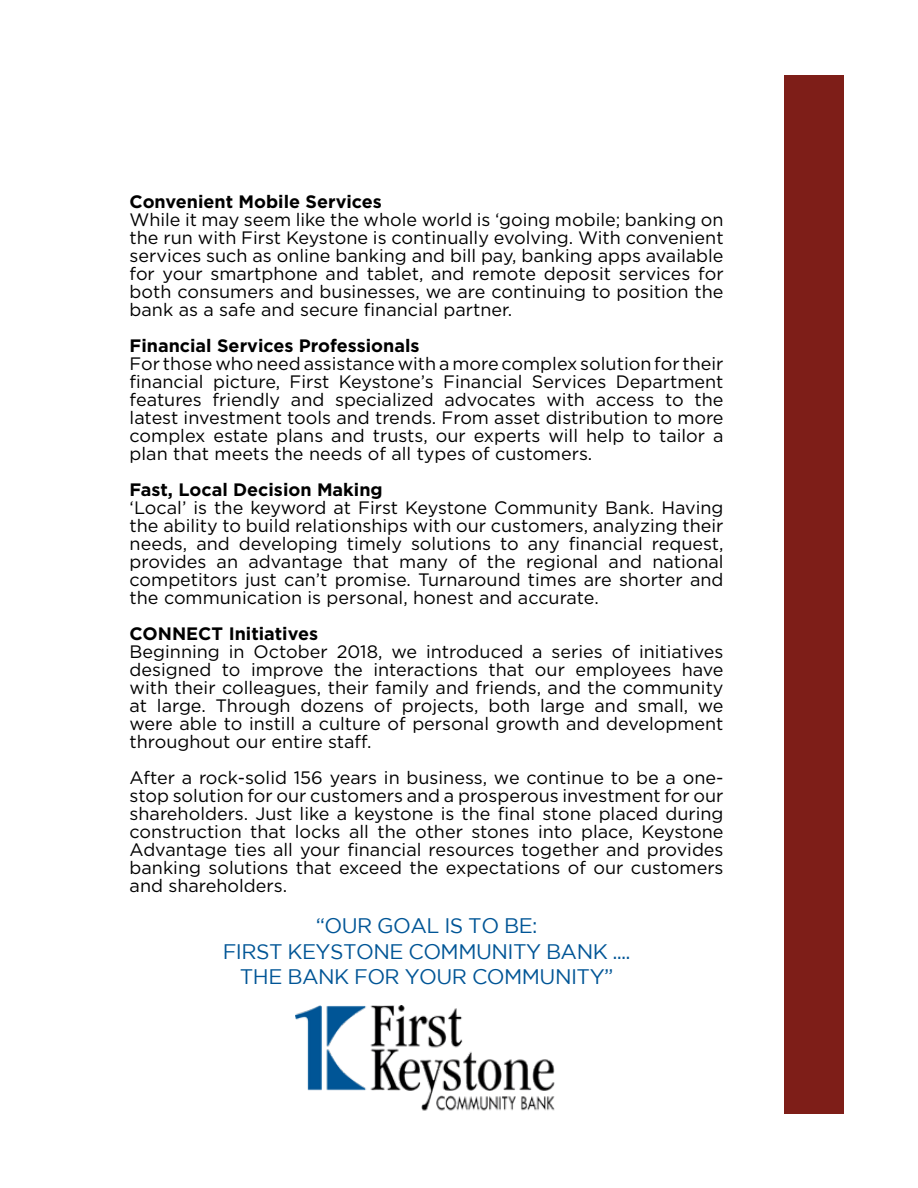
<style>
.page{position:relative;width:918px;height:1188px;background:#fff}
.page>*{position:absolute;margin:0;border:0;box-sizing:border-box;transform-origin:0 0}
.t1{font:21px/25.5px "Gotham";letter-spacing:-.025em;color:#005596;text-align:center}
.t2{font:18px/18px "Gotham";color:#000;text-align:justify}
.t3{font:700 18px "Gotham";color:#000}
</style>
<div class="page">
<div style="left:784px;top:75px;width:60px;height:1039px;background:#7e1e18"></div>
<img style="left:295px;top:1006px;width:260px;height:105px">
<p class="t3" style="left:130px;top:191px;width:254px">Convenient Mobile Services</p>
<p class="t2" style="left:130px;top:210px;width:596px">While it may seem like the whole world is ‘going mobile; banking on the run with First Keystone is continually evolving. With convenient services such as online banking and bill pay, banking apps available for your smartphone and tablet, and remote deposit services for both consumers and businesses, we are continuing to position the bank as a safe and secure financial partner.</p>
<p class="t3" style="left:130px;top:335px;width:291px">Financial Services Professionals</p>
<p class="t2" style="left:130px;top:354px;width:596px">For those who need assistance with a more complex solution for their financial picture, First Keystone’s Financial Services Department features friendly and specialized advocates with access to the latest investment tools and trends. From asset distribution to more complex estate plans and trusts, our experts will help to tailor a plan that meets the needs of all types of customers.</p>
<p class="t3" style="left:130px;top:479px;width:255px">Fast, Local Decision Making</p>
<p class="t2" style="left:130px;top:498px;width:596px">‘Local’ is the keyword at First Keystone Community Bank. Having the ability to build relationships with our customers, analyzing their needs, and developing timely solutions to any financial request, provides an advantage that many of the regional and national competitors just can’t promise. Turnaround times are shorter and the communication is personal, honest and accurate.</p>
<p class="t3" style="left:130px;top:623px;width:190px">CONNECT Initiatives</p>
<p class="t2" style="left:130px;top:642px;width:596px">Beginning in October 2018, we introduced a series of initiatives designed to improve the interactions that our employees have with their colleagues, their family and friends, and the community at large. Through dozens of projects, both large and small, we were able to instill a culture of personal growth and development throughout our entire staff.</p>
<p class="t2" style="left:130px;top:768px;width:596px">After a rock-solid 156 years in business, we continue to be a one&shy;stop solution for our customers and a prosperous investment for our shareholders. Just like a keystone is the final stone placed during construction that locks all the other stones into place, Keystone Advantage ties all your financial resources together and provides banking solutions that exceed the expectations of our customers and shareholders.</p>
<p class="t1" style="left:223px;top:913px;width:409px">“OUR GOAL IS TO BE:<br>FIRST KEYSTONE COMMUNITY BANK ....<br>THE BANK FOR YOUR COMMUNITY”</p>
</div>
